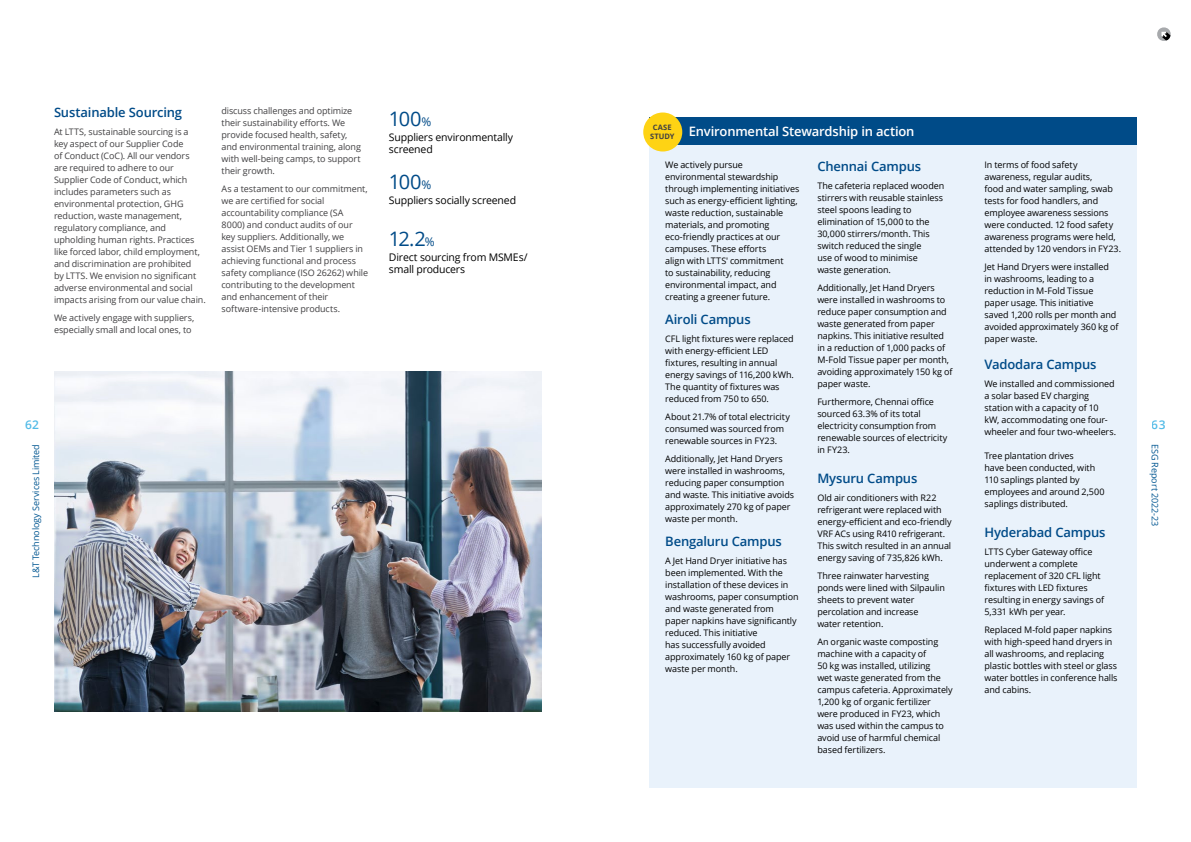
<style>
.page{position:relative;width:1191px;height:842px;background:#fff}
.page>*{position:absolute;margin:0;border:0;box-sizing:border-box;transform-origin:0 0}
.t1{font:20px "Open Sans";letter-spacing:-.08em;color:#004b88}
.t2{font:600 13px "Open Sans";letter-spacing:-.015em;color:#004b88}
.t3{font:600 13px "Open Sans";letter-spacing:-.015em;color:#fff}
.t4{font:600 12px "Open Sans";color:#28aae1}
.t5{font:10.5px/12px "Open Sans";letter-spacing:-.015em;color:#000}
.t6{font:9px/12px "Open Sans";letter-spacing:-.01em;color:#000}
.t7{font:9px/12px "Open Sans";letter-spacing:-.01em;color:#414042}
.t8{font:9px "Open Sans";letter-spacing:-.01em;color:#005691}
.t9{font:700 7.5px/9px "Open Sans";letter-spacing:.01em;color:#414042;text-align:center}
.s1{font-size:12px}
</style>
<div class="page">
<svg style="left:1157px;top:27px;width:14px;height:14px"></svg>
<img style="left:54px;top:371px;width:487px;height:340px">
<div style="left:649px;top:135px;width:488px;height:653px;background:#e9f2fb"></div>
<div style="left:649px;top:118px;width:488px;height:27px;background:#004b88"></div>
<div style="left:643px;top:113px;width:39px;height:39px;background:#fed314;border-radius:50%"></div>
<p class="t7" style="left:221px;top:104px;width:141px">discuss challenges and optimize their sustainability efforts. We provide focused health, safety, and environmental training, along with well-being camps, to support their growth.</p>
<p class="t7" style="left:221px;top:182px;width:148px">As a testament to our commitment, we are certified for social accountability compliance (SA<br>8000) and conduct audits of our key suppliers. Additionally, we assist OEMs and Tier 1 suppliers in achieving functional and process safety compliance (ISO 26262) while contributing to the development and enhancement of their software-intensive products.</p>
<h2 class="t2" style="left:54px;top:103px;width:130px">Sustainable Sourcing</h2>
<p class="t7" style="left:54px;top:126px;width:153px">At LTTS, sustainable sourcing is a<br>key aspect of our Supplier Code<br>of Conduct (CoC). All our vendors<br>are required to adhere to our<br>Supplier Code of Conduct, which includes parameters such as environmental protection, GHG reduction, waste management, regulatory compliance, and upholding human rights. Practices like forced labor, child employment, and discrimination are prohibited<br>by LTTS. We envision no significant adverse environmental and social impacts arising from our value chain.</p>
<p class="t7" style="left:54px;top:311px;width:142px">We actively engage with suppliers, especially small and local ones, to</p>
<h1 class="t1" style="left:389px;top:105px;width:44px">100<span class="s1">%</span></h1>
<p class="t5" style="left:389px;top:131px;width:126px">Suppliers environmentally screened</p>
<h1 class="t1" style="left:389px;top:168px;width:44px">100<span class="s1">%</span></h1>
<p class="t5" style="left:389px;top:194px;width:129px">Suppliers socially screened</p>
<h1 class="t1" style="left:389px;top:225px;width:47px">12.2<span class="s1">%</span></h1>
<p class="t5" style="left:389px;top:251px;width:140px">Direct sourcing from MSMEs/ small producers</p>
<p class="t9" style="left:650px;top:123px;width:26px">CASE<br>STUDY</p>
<h2 class="t3" style="left:689px;top:122px;width:227px">Environmental Stewardship in action</h2>
<p class="t6" style="left:665px;top:159px;width:136px">We actively pursue environmental stewardship through implementing initiatives such as energy-efficient lighting, waste reduction, sustainable materials, and promoting eco-friendly practices at our campuses. These efforts<br>align with LTTS' commitment<br>to sustainability, reducing environmental impact, and creating a greener future.</p>
<h2 class="t2" style="left:665px;top:310px;width:87px">Airoli Campus</h2>
<p class="t6" style="left:665px;top:333px;width:130px">CFL light fixtures were replaced with energy-efficient LED fixtures, resulting in annual energy savings of 116,200 kWh.<br>The quantity of fixtures was reduced from 750 to 650.</p>
<p class="t6" style="left:665px;top:410px;width:126px">About 21.7% of total electricity consumed was sourced from renewable sources in FY23.</p>
<p class="t6" style="left:665px;top:452px;width:130px">Additionally, Jet Hand Dryers were installed in washrooms, reducing paper consumption and waste. This initiative avoids approximately 270 kg of paper waste per month.</p>
<h2 class="t2" style="left:665px;top:532px;width:118px">Bengaluru Campus</h2>
<p class="t6" style="left:665px;top:555px;width:135px">A Jet Hand Dryer initiative has been implemented. With the installation of these devices in washrooms, paper consumption and waste generated from paper napkins have significantly reduced. This initiative<br>has successfully avoided approximately 160 kg of paper waste per month.</p>
<p class="t6" style="left:984px;top:158px;width:138px">In terms of food safety awareness, regular audits,<br>food and water sampling, swab tests for food handlers, and employee awareness sessions were conducted. 12 food safety awareness programs were held, attended by 120 vendors in FY23.</p>
<p class="t6" style="left:984px;top:260px;width:135px">Jet Hand Dryers were installed in washrooms, leading to a reduction in M-Fold Tissue paper usage. This initiative saved 1,200 rolls per month and avoided approximately 360 kg of paper waste.</p>
<h2 class="t2" style="left:984px;top:355px;width:114px">Vadodara Campus</h2>
<p class="t6" style="left:984px;top:378px;width:133px">We installed and commissioned a solar based EV charging station with a capacity of 10<br>kW, accommodating one four&shy;wheeler and four two-wheelers.</p>
<p class="t6" style="left:984px;top:449px;width:122px">Tree plantation drives<br>have been conducted, with<br>110 saplings planted by employees and around 2,500 saplings distributed.</p>
<h2 class="t2" style="left:984px;top:523px;width:123px">Hyderabad Campus</h2>
<p class="t6" style="left:984px;top:546px;width:121px">LTTS Cyber Gateway office underwent a complete replacement of 320 CFL light fixtures with LED fixtures resulting in energy savings of<br>5,331 kWh per year.</p>
<p class="t6" style="left:984px;top:623px;width:135px">Replaced M-fold paper napkins with high-speed hand dryers in all washrooms, and replacing plastic bottles with steel or glass water bottles in conference halls and cabins.</p>
<h2 class="t2" style="left:817px;top:157px;width:105px">Chennai Campus</h2>
<p class="t6" style="left:817px;top:180px;width:128px">The cafeteria replaced wooden stirrers with reusable stainless steel spoons leading to elimination of 15,000 to the<br>30,000 stirrers/month. This switch reduced the single<br>use of wood to minimise waste generation.</p>
<p class="t6" style="left:817px;top:281px;width:137px">Additionally, Jet Hand Dryers were installed in washrooms to reduce paper consumption and waste generated from paper napkins. This initiative resulted in a reduction of 1,000 packs of<br>M-Fold Tissue paper per month, avoiding approximately 150 kg of paper waste.</p>
<p class="t6" style="left:817px;top:395px;width:132px">Furthermore, Chennai office sourced 63.3% of its total electricity consumption from renewable sources of electricity in FY23.</p>
<h2 class="t2" style="left:817px;top:469px;width:102px">Mysuru Campus</h2>
<p class="t6" style="left:817px;top:492px;width:136px">Old air conditioners with R22 refrigerant were replaced with energy-efficient and eco-friendly<br>VRF ACs using R410 refrigerant.<br>This switch resulted in an annual energy saving of 735,826 kWh.</p>
<p class="t6" style="left:817px;top:569px;width:129px">Three rainwater harvesting ponds were lined with Silpaulin sheets to prevent water percolation and increase<br>water retention.</p>
<p class="t6" style="left:817px;top:635px;width:137px">An organic waste composting machine with a capacity of<br>50 kg was installed, utilizing<br>wet waste generated from the campus cafeteria. Approximately<br>1,200 kg of organic fertilizer were produced in FY23, which was used within the campus to avoid use of harmful chemical based fertilizers.</p>
<h3 class="t4" style="left:25px;top:416px;width:15px">62</h3>
<h3 class="t4" style="left:1152px;top:416px;width:15px">63</h3>
<p class="t8" style="left:30px;top:578px;width:135px;rotate:-90deg">L&amp;T Technology Services Limited</p>
<p class="t8" style="left:1161px;top:444px;width:83px;rotate:90deg">ESG Report 2022-23</p>
</div>
